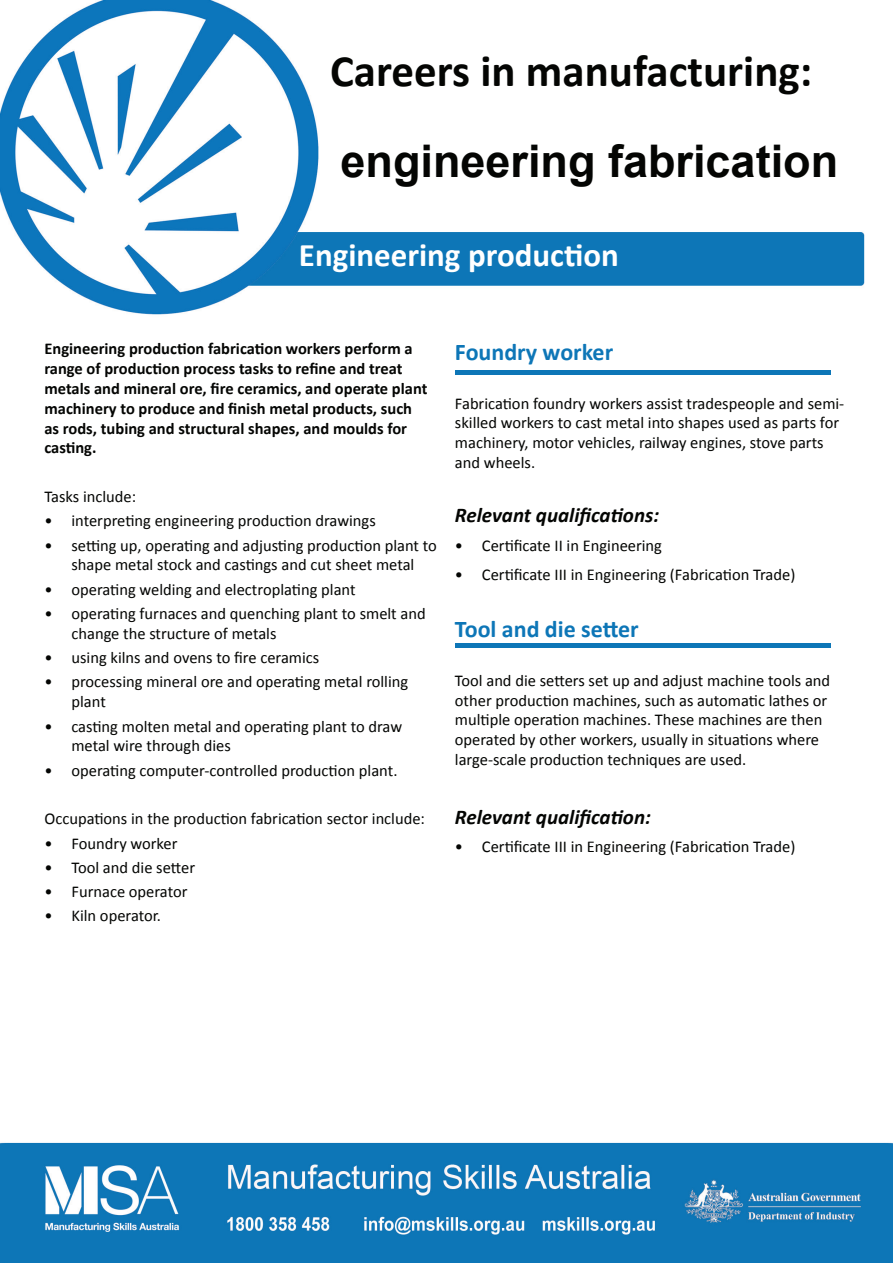
<style>
.page{position:relative;width:893px;height:1263px;background:#fff}
.page>*{position:absolute;margin:0;border:0;box-sizing:border-box;transform-origin:0 0}
.t1{font:700 45px "Calibri";color:#040503}
.t2{font:700 45px "Arial";color:#040503}
.t3{font:700 33px "Calibri";color:#fff}
.t4{font:700 24px "Calibri";color:#0d76b7}
.t5{font:italic 700 21px "Calibri";color:#040503}
.t6{font:16.5px/19.8px "Calibri";color:#040503}
.t7{font:700 16.5px/19.8px "Calibri";color:#040503}
</style>
<div class="page">
<img style="left:0;top:0;width:893px;height:1263px">
<div style="left:455px;top:370px;width:375px;height:5px;background:#0d76b7"></div>
<hr style="left:455px;top:644px;width:375px;height:4px;background:#0d76b7">
<h1 class="t1" style="left:330px;top:39px;width:484px">Careers in manufacturing:</h1>
<h1 class="t2" style="left:340px;top:130px;width:499px">engineering fabrication</h1>
<h2 class="t3" style="left:299px;top:232px;width:321px">Engineering production</h2>
<p class="t7" style="left:44px;top:338px;width:384px">Engineering production fabrication workers perform a range of production process tasks to refine and treat metals and mineral ore, fire ceramics, and operate plant machinery to produce and finish metal products, such as rods, tubing and structural shapes, and moulds for casting.</p>
<p class="t6" style="left:44px;top:486px;width:93px">Tasks include:</p>
<p class="t6" style="left:44px;top:510px;width:333px">• interpreting engineering production drawings</p>
<p class="t6" style="left:44px;top:535px;width:394px;text-align:center">• setting up, operating and adjusting production plant to shape metal stock and castings and cut sheet metal</p>
<p class="t6" style="left:44px;top:579px;width:313px">• operating welding and electroplating plant</p>
<p class="t6" style="left:71px;top:603px;width:356px;text-indent:-27px">• operating furnaces and quenching plant to smelt and change the structure of metals</p>
<p class="t6" style="left:44px;top:647px;width:276px">• using kilns and ovens to fire ceramics</p>
<p class="t6" style="left:71px;top:671px;width:338px;text-indent:-27px">• processing mineral ore and operating metal rolling plant</p>
<p class="t6" style="left:71px;top:716px;width:332px;text-indent:-27px">• casting molten metal and operating plant to draw metal wire through dies</p>
<p class="t6" style="left:44px;top:760px;width:355px">• operating computer-controlled production plant.</p>
<p class="t6" style="left:44px;top:808px;width:382px">Occupations in the production fabrication sector include:</p>
<p class="t6" style="left:44px;top:833px;width:135px">• Foundry worker</p>
<p class="t6" style="left:44px;top:857px;width:152px">• Tool and die setter</p>
<p class="t6" style="left:44px;top:881px;width:145px">• Furnace operator</p>
<p class="t6" style="left:44px;top:905px;width:118px">• Kiln operator.</p>
<h3 class="t4" style="left:455px;top:335px;width:160px">Foundry worker</h3>
<p class="t6" style="left:455px;top:393px;width:391px">Fabrication foundry workers assist tradespeople and semi&shy;skilled workers to cast metal into shapes used as parts for machinery, motor vehicles, railway engines, stove parts and wheels.</p>
<p class="t5" style="left:455px;top:500px;width:206px">Relevant qualifications:</p>
<p class="t6" style="left:455px;top:535px;width:209px">• Certificate II in Engineering</p>
<p class="t6" style="left:455px;top:564px;width:342px">• Certificate III in Engineering (Fabrication Trade)</p>
<h3 class="t4" style="left:455px;top:612px;width:185px">Tool and die setter</h3>
<p class="t6" style="left:455px;top:670px;width:377px">Tool and die setters set up and adjust machine tools and other production machines, such as automatic lathes or multiple operation machines. These machines are then operated by other workers, usually in situations where large-scale production techniques are used.</p>
<p class="t5" style="left:455px;top:802px;width:197px">Relevant qualification:</p>
<p class="t6" style="left:455px;top:836px;width:342px">• Certificate III in Engineering (Fabrication Trade)</p>
</div>
